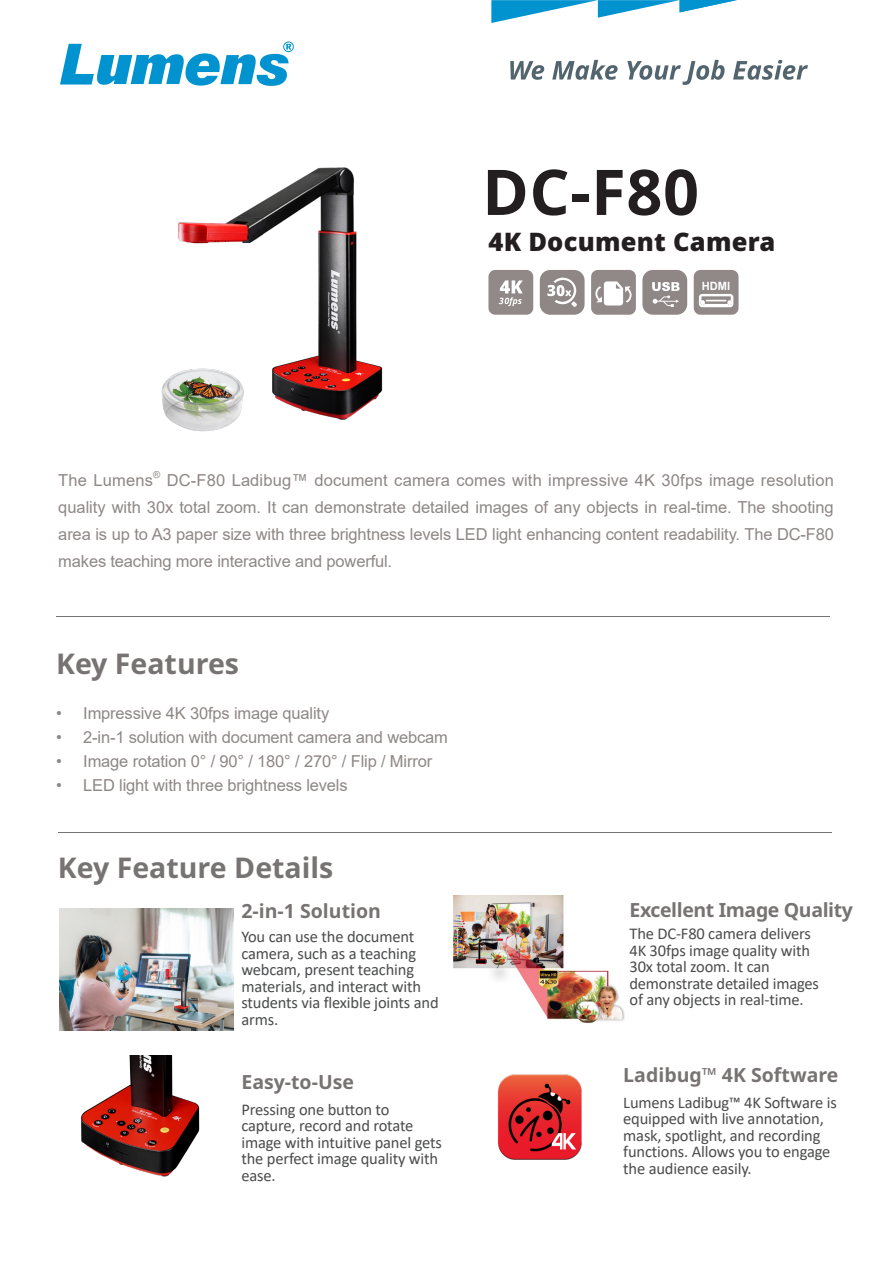
<style>
.page{position:relative;width:893px;height:1263px;background:#fff}
.page>*{position:absolute;margin:0;border:0;box-sizing:border-box;transform-origin:0 0}
.t1{font:700 63px "Noto Sans";color:#231f20}
.t2{font:700 28.5px "Noto Sans";color:#777372}
.t3{font:900 25.5px "Noto Sans";letter-spacing:.01em;color:#231f20}
.t4{font:700 19.5px "Noto Sans";color:#777372}
.t5{font:700 19.5px "Noto Sans";letter-spacing:-.02em;color:#777372}
.t6{font:16.5px/16.5px "Calibri";letter-spacing:-.01em;color:#4b4c4d}
.t7{font:16.5px/27px "Arial";letter-spacing:-.01em;color:#8e8786;text-align:justify}
.t8{font:16.5px "Arial";letter-spacing:.01em;color:#8e8786}
.t9{font:700 11.4px "Arial";color:#fff}
.t10{font:9.6px "Arial";color:#8e8786}
</style>
<div class="page">
<hr style="left:56px;top:616px;width:774px;height:1px;background:#777372">
<hr style="left:58px;top:832px;width:774px;height:1px;background:#777372">
<svg style="left:491px;top:0;width:246px;height:23px"></svg>
<svg style="left:60px;top:41px;width:234px;height:45px"></svg>
<img style="left:60px;top:908px;width:174px;height:122px">
<img style="left:80px;top:1055px;width:120px;height:122px">
<img style="left:497px;top:1074px;width:85px;height:86px">
<img style="left:453px;top:896px;width:172px;height:127px">
<img style="left:177px;top:167px;width:206px;height:253px">
<div style="left:540px;top:270px;width:45px;height:45px;background:#8e8786;border-radius:10px"></div>
<div style="left:694px;top:270px;width:44px;height:45px;background:#908987;border-radius:7px"></div>
<div style="left:488px;top:270px;width:45px;height:45px;background:#908987;border-radius:7px"></div>
<svg style="left:499px;top:280px;width:24px;height:26px"></svg>
<svg style="left:547px;top:278px;width:30px;height:29px"></svg>
<div style="left:642px;top:270px;width:45px;height:45px;background:#8e8786;border-radius:10px"></div>
<div style="left:591px;top:270px;width:45px;height:45px;background:#908987;border-radius:7px"></div>
<svg style="left:595px;top:281px;width:37px;height:24px"></svg>
<svg style="left:652px;top:282px;width:28px;height:25px"></svg>
<svg style="left:699px;top:294px;width:34px;height:13px"></svg>
<img style="left:161px;top:353px;width:94px;height:79px">
<svg style="left:510px;top:61px;width:34px;height:19px"></svg>
<svg style="left:552px;top:60px;width:66px;height:20px"></svg>
<svg style="left:627px;top:60px;width:98px;height:25px"></svg>
<svg style="left:733px;top:60px;width:75px;height:20px"></svg>
<h1 class="t1" style="left:482px;top:148px;width:218px">DC-F80</h1>
<h3 class="t3" style="left:488px;top:222px;width:288px">4K Document Camera</h3>
<p class="t9" style="left:702px;top:277px;width:30px">HDMI</p>
<p class="t8" style="left:58px;top:469px;width:96px">The Lumens</p>
<p class="t10" style="left:153px;top:468px;width:9px">®</p>
<p class="t7" style="left:58px;top:466px;width:777px;text-indent:108px">DC-F80 Ladibug™ document camera comes with impressive 4K 30fps image resolution quality with 30x total zoom. It can demonstrate detailed images of any objects in real-time. The shooting area is up to A3 paper size with three brightness levels LED light enhancing content readability. The DC-F80 makes teaching more interactive and powerful.</p>
<h2 class="t2" style="left:56px;top:644px;width:184px">Key Features</h2>
<p class="t7" style="left:56px;top:699px;width:275px">• Impressive 4K 30fps image quality</p>
<p class="t7" style="left:56px;top:723px;width:393px">• 2-in-1 solution with document camera and webcam</p>
<p class="t7" style="left:56px;top:747px;width:378px">• Image rotation 0° / 90° / 180° / 270° / Flip / Mirror</p>
<p class="t7" style="left:56px;top:771px;width:293px">• LED light with three brightness levels</p>
<h2 class="t2" style="left:58px;top:847px;width:277px">Key Feature Details</h2>
<p class="t4" style="left:241px;top:897px;width:141px">2-in-1 Solution</p>
<p class="t6" style="left:241px;top:928px;width:199px">You can use the document camera, such as a teaching webcam, present teaching materials, and interact with students via flexible joints and arms.</p>
<p class="t5" style="left:629px;top:896px;width:225px">Excellent Image Quality</p>
<p class="t6" style="left:629px;top:925px;width:191px">The DC-F80 camera delivers<br>4K 30fps image quality with<br>30x total zoom. It can demonstrate detailed images of any objects in real-time.</p>
<p class="t4" style="left:241px;top:1068px;width:114px">Easy-to-Use</p>
<p class="t4" style="left:623px;top:1061px;width:217px">Ladibug™ 4K Software</p>
<p class="t6" style="left:241px;top:1101px;width:202px">Pressing one button to capture, record and rotate image with intuitive panel gets the perfect image quality with ease.</p>
<p class="t6" style="left:623px;top:1093px;width:215px">Lumens Ladibug™ 4K Software is equipped with live annotation, mask, spotlight, and recording functions. Allows you to engage the audience easily.</p>
</div>
